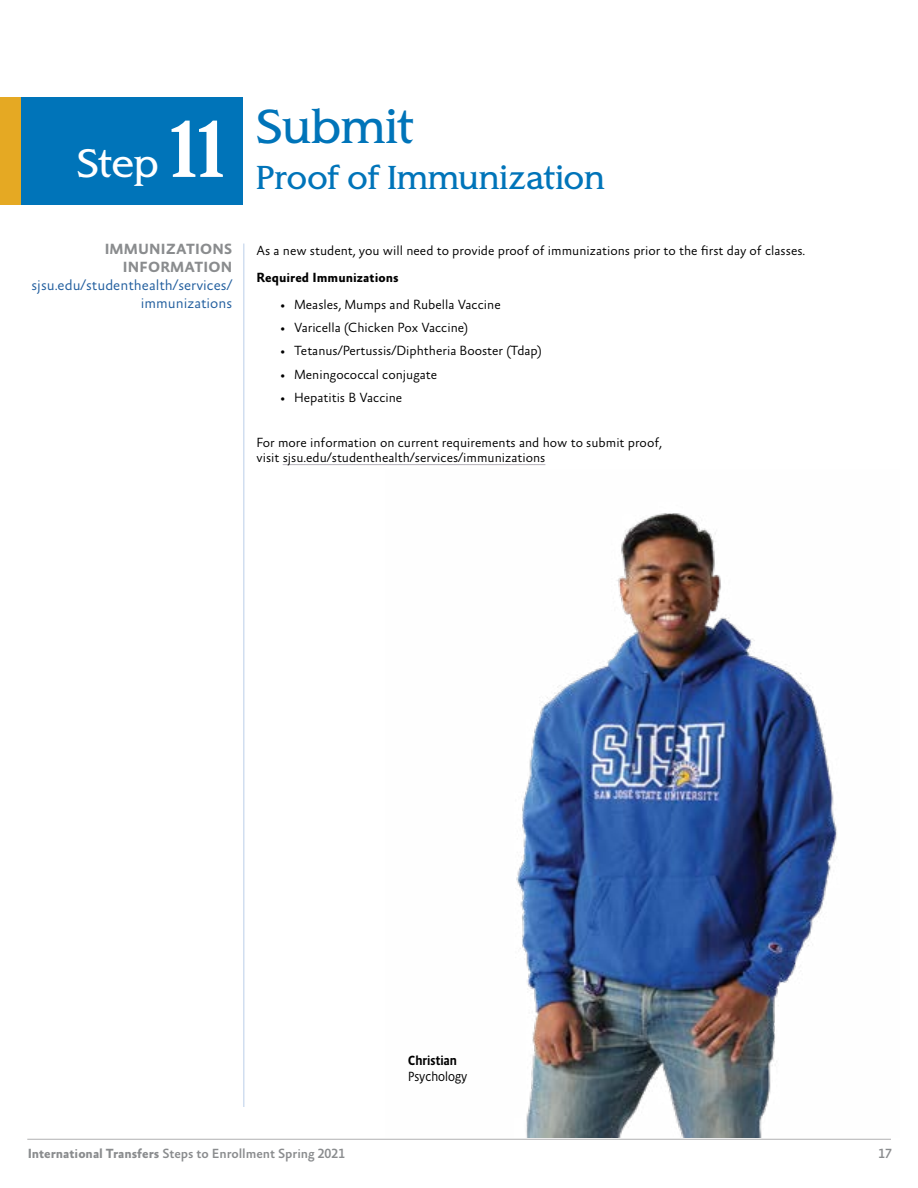
<style>
.page{position:relative;width:918px;height:1188px;background:#fff}
.page>*{position:absolute;margin:0;border:0;box-sizing:border-box;transform-origin:0 0}
.t1{font:45px "SJSU Spartan";color:#0074b9}
.t2{font:37.5px "SJSU Spartan";color:#fff}
.t3{font:31.5px "SJSU Spartan";color:#0074b9}
.t4{font:300 15px/18px "Absara Sans OT";color:#215e9e;text-align:right}
.t5{font:700 15px/18px "Absara Sans OT";letter-spacing:.01em;color:#8a8c8e;text-align:right}
.t6{font:300 13.5px/15px "Absara Sans OT";color:#000}
.t7{font:500 13.5px "Absara Sans OT";letter-spacing:-.005em;color:#8a8c8e}
.t8{font:700 13.5px "Absara Sans OT";color:#000}
.t9{font:300 13.5px "Absara Sans Head OT";color:#000}
.t10{font:500 13.5px "Absara Sans Head OT";color:#000}
.s1{font-weight:700;font-size:75px}
.s2{font-weight:700}
</style>
<div class="page">
<hr style="left:27px;top:1139px;width:864px;height:1px;background:#8b8b8c">
<div style="left:0;top:97px;width:243px;height:108px;background:#0074b9"></div>
<hr style="left:243px;top:244px;width:1px;height:863px;background:#d1def0">
<img style="left:516px;top:513px;width:321px;height:624px">
<hr style="left:283px;top:464px;width:262px;height:1px;background:#b7b4bb">
<div style="left:0;top:97px;width:21px;height:108px;background:#e5a923"></div>
<h2 class="t2" style="left:77px;top:139px;width:149px">Step <span class="s1">11</span></h2>
<p class="t5" style="left:105px;top:241px;width:129px">IMMUNIZATIONS<br>INFORMATION</p>
<p class="t4" style="left:32px;top:277px;width:202px">sjsu.edu/studenthealth/services/ immunizations</p>
<h1 class="t1" style="left:256px;top:98px;width:159px">Submit</h1>
<h3 class="t3" style="left:256px;top:157px;width:350px">Proof of Immunization</h3>
<p class="t6" style="left:256px;top:244px;width:550px">As a new student, you will need to provide proof of immunizations prior to the first day of classes.</p>
<p class="t8" style="left:256px;top:270px;width:144px">Required Immunizations</p>
<p class="t6" style="left:281px;top:298px;width:222px">• Measles, Mumps and Rubella Vaccine</p>
<p class="t6" style="left:281px;top:321px;width:189px">• Varicella (Chicken Pox Vaccine)</p>
<p class="t6" style="left:281px;top:344px;width:263px">• Tetanus/Pertussis/Diphtheria Booster (Tdap)</p>
<p class="t6" style="left:281px;top:368px;width:158px">• Meningococcal conjugate</p>
<p class="t6" style="left:281px;top:391px;width:123px">• Hepatitis B Vaccine</p>
<p class="t6" style="left:256px;top:436px;width:407px">For more information on current requirements and how to submit proof, visit sjsu.edu/studenthealth/services/immunizations</p>
<p class="t10" style="left:408px;top:1052px;width:50px">Christian</p>
<p class="t9" style="left:408px;top:1069px;width:61px">Psychology</p>
<p class="t7" style="left:28px;top:1147px;width:319px"><span class="s2">International Transfers</span> Steps to Enrollment Spring 2021</p>
<p class="t7" style="left:878px;top:1147px;width:15px">17</p>
</div>
